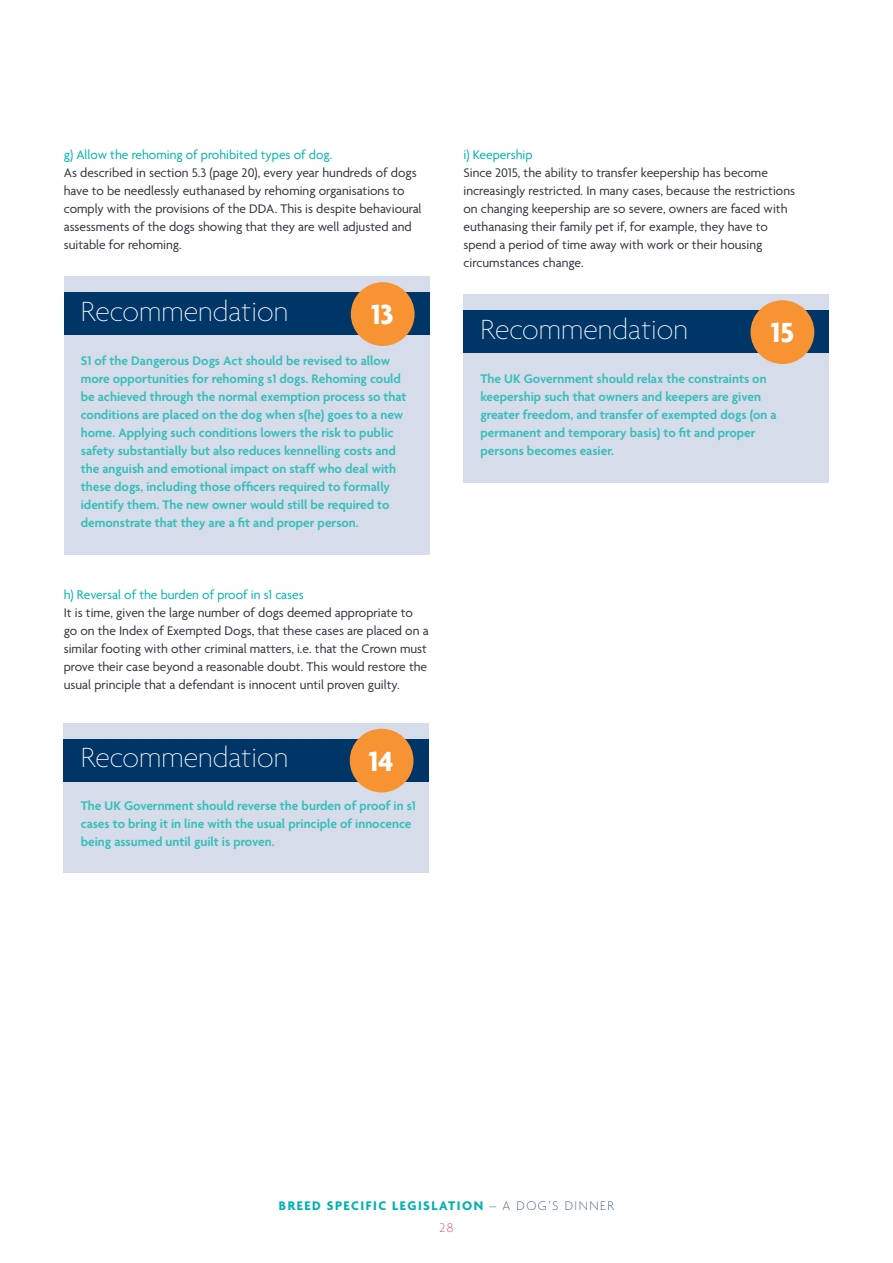
<style>
.page{position:relative;width:893px;height:1263px;background:#fff}
.page>*{position:absolute;margin:0;border:0;box-sizing:border-box;transform-origin:0 0}
.Headers{font:100 30px "Agenda";color:#fff}
.Headers-2{font:700 30px "Agenda";color:#fff}
.Bullets_intro{font:600 13.5px/18px "Agenda";color:#36bfbc}
.Body_copy{font:13.5px/18px "Agenda";color:#30343e}
.Bullets{font:13.5px "Agenda";color:#00b3b0}
.t1{font:700 13.5px/22.5px "Agenda";letter-spacing:.11em;color:#00b3b0;text-align:center}
.s1{font-weight:100;color:#003667}
.s2{font-weight:100;color:#ce153e}
</style>
<div class="page">
<div style="left:463px;top:294px;width:366px;height:189px;background:#d6dce9"></div>
<div style="left:463px;top:311px;width:366px;height:42px;background:#003667"></div>
<div style="left:750px;top:300px;width:64px;height:64px;background:#f79332;border-radius:50%"></div>
<div style="left:63px;top:723px;width:365px;height:149px;background:#d6dce9"></div>
<div style="left:63px;top:739px;width:365px;height:43px;background:#003667"></div>
<div style="left:350px;top:729px;width:64px;height:63px;background:#f79332;border-radius:50%"></div>
<div style="left:64px;top:276px;width:365px;height:279px;background:#d6dce9"></div>
<div style="left:64px;top:293px;width:365px;height:42px;background:#003667"></div>
<div style="left:351px;top:282px;width:64px;height:64px;background:#f79332;border-radius:50%"></div>
<p class="Bullets" style="left:64px;top:147px;width:270px">g) Allow the rehoming of prohibited types of dog.</p>
<p class="Body_copy" style="left:64px;top:164px;width:359px">As described in section 5.3 (page 20), every year hundreds of dogs have to be needlessly euthanased by rehoming organisations to comply with the provisions of the DDA. This is despite behavioural assessments of the dogs showing that they are well adjusted and suitable for rehoming.</p>
<p class="Headers" style="left:81px;top:295px;width:209px">Recommendation</p>
<p class="Bullets_intro" style="left:81px;top:351px;width:327px">S1 of the Dangerous Dogs Act should be revised to allow more opportunities for rehoming s1 dogs. Rehoming could be achieved through the normal exemption process so that conditions are placed on the dog when s(he) goes to a new home. Applying such conditions lowers the risk to public safety substantially but also reduces kennelling costs and the anguish and emotional impact on staff who deal with these dogs, including those officers required to formally identify them. The new owner would still be required to demonstrate that they are a fit and proper person.</p>
<p class="Headers-2" style="left:371px;top:296px;width:24px">13</p>
<p class="Bullets" style="left:64px;top:586px;width:241px">h) Reversal of the burden of proof in s1 cases</p>
<p class="Body_copy" style="left:64px;top:603px;width:366px">It is time, given the large number of dogs deemed appropriate to go on the Index of Exempted Dogs, that these cases are placed on a similar footing with other criminal matters, i.e. that the Crown must prove their case beyond a reasonable doubt. This would restore the usual principle that a defendant is innocent until proven guilty.</p>
<p class="Headers" style="left:81px;top:740px;width:209px">Recommendation</p>
<p class="Bullets_intro" style="left:81px;top:796px;width:337px">The UK Government should reverse the burden of proof in s1 cases to bring it in line with the usual principle of innocence being assumed until guilt is proven.</p>
<p class="Headers-2" style="left:369px;top:743px;width:26px">14</p>
<p class="Bullets" style="left:463px;top:147px;width:71px">i) Keepership</p>
<p class="Body_copy" style="left:463px;top:164px;width:333px">Since 2015, the ability to transfer keepership has become increasingly restricted. In many cases, because the restrictions on changing keepership are so severe, owners are faced with euthanasing their family pet if, for example, they have to</p>
<p class="Body_copy" style="left:463px;top:236px;width:300px">spend a period of time away with work or their housing circumstances change.</p>
<p class="Headers" style="left:480px;top:313px;width:209px">Recommendation</p>
<p class="Bullets_intro" style="left:480px;top:369px;width:288px">The UK Government should relax the constraints on keepership such that owners and keepers are given</p>
<p class="Bullets_intro" style="left:480px;top:405px;width:298px">greater freedom, and transfer of exempted dogs (on a permanent and temporary basis) to fit and proper</p>
<p class="Bullets_intro" style="left:480px;top:441px;width:135px">persons becomes easier.</p>
<p class="Headers-2" style="left:771px;top:314px;width:25px">15</p>
<p class="t1" style="left:279px;top:1194px;width:336px">BREED SPECIFIC LEGISLATION <span class="s1">– A DOG’S DINNER<br></span><span class="s2">28</span></p>
</div>
